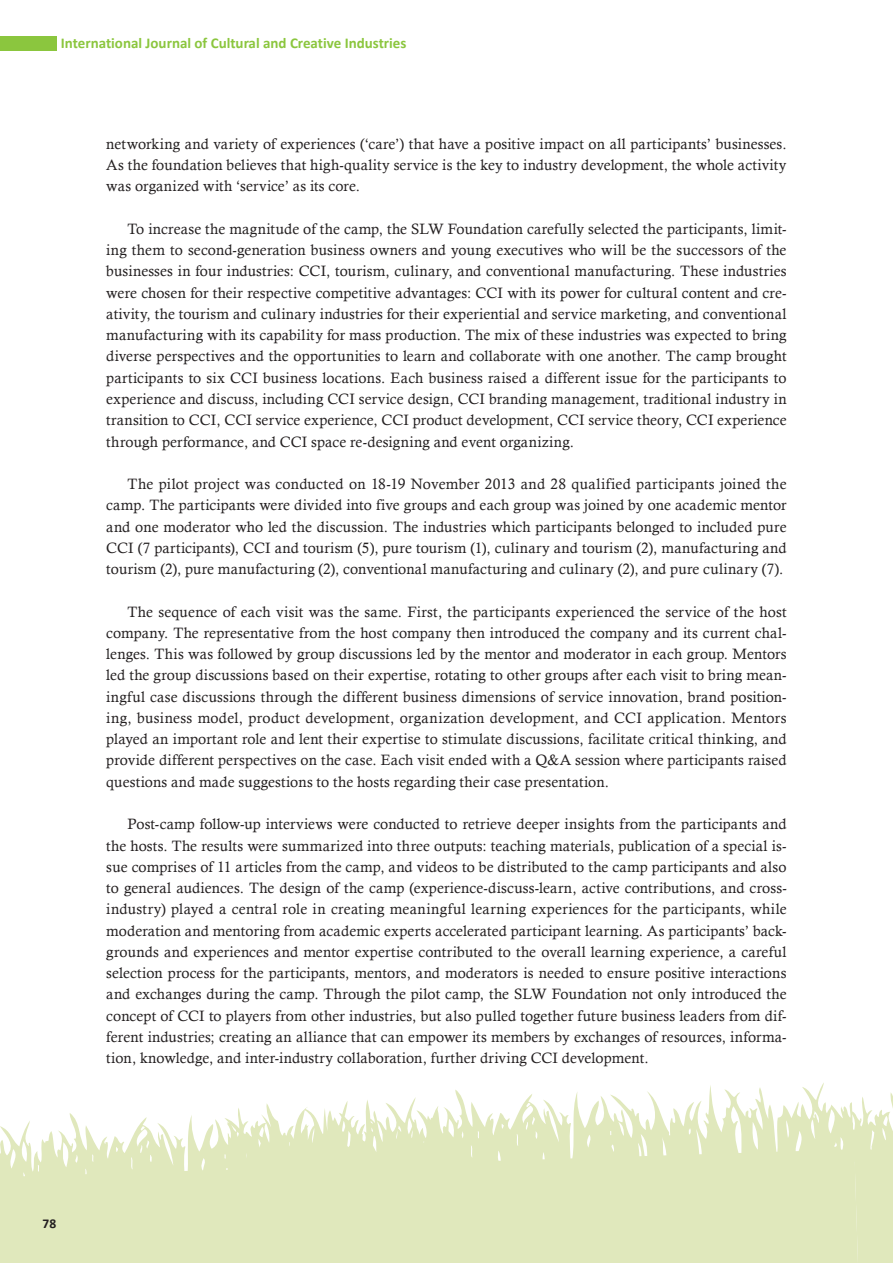
<style>
.page{position:relative;width:893px;height:1263px;background:#fff}
.page>*{position:absolute;margin:0;border:0;box-sizing:border-box;transform-origin:0 0}
.review_text{font:15px/21.3px "Calisto";letter-spacing:.01em;color:#231f20;text-align:justify}
.t1{font:700 15px "Calibri";color:#8bc63e}
.t2{font:700 13.5px "Calibri";color:#231f20}
</style>
<div class="page">
<svg style="left:0;top:1083px;width:851px;height:180px;fill:#e0e8bc"></svg>
<svg style="left:851px;top:1092px;width:42px;height:171px;background:#e4ebc6"></svg>
<div style="left:0;top:36px;width:57px;height:15px;background:#8bc63e"></div>
<p class="t1" style="left:61px;top:34px;width:347px">International Journal of Cultural and Creative Industries</p>
<p class="review_text" style="left:106px;top:133px;width:682px">networking and variety of experiences (‘care’) that have a positive impact on all participants’ businesses.<br>As the foundation believes that high-quality service is the key to industry development, the whole activity was organized with ‘service’ as its core.</p>
<p class="review_text" style="left:106px;top:218px;width:682px;text-indent:21px">To increase the magnitude of the camp, the SLW Foundation carefully selected the participants, limit&shy;ing them to second-generation business owners and young executives who will be the successors of the businesses in four industries: CCI, tourism, culinary, and conventional manufacturing. These industries were chosen for their respective competitive advantages: CCI with its power for cultural content and cre&shy;ativity, the tourism and culinary industries for their experiential and service marketing, and conventional manufacturing with its capability for mass production. The mix of these industries was expected to bring diverse perspectives and the opportunities to learn and collaborate with one another. The camp brought participants to six CCI business locations. Each business raised a different issue for the participants to experience and discuss, including CCI service design, CCI branding management, traditional industry in transition to CCI, CCI service experience, CCI product development, CCI service theory, CCI experience through performance, and CCI space re-designing and event organizing.</p>
<p class="review_text" style="left:106px;top:473px;width:682px;text-indent:21px">The pilot project was conducted on 18-19 November 2013 and 28 qualified participants joined the camp. The participants were divided into five groups and each group was joined by one academic mentor and one moderator who led the discussion. The industries which participants belonged to included pure CCI (7 participants), CCI and tourism (5), pure tourism (1), culinary and tourism (2), manufacturing and tourism (2), pure manufacturing (2), conventional manufacturing and culinary (2), and pure culinary (7).</p>
<p class="review_text" style="left:106px;top:601px;width:682px;text-indent:21px">The sequence of each visit was the same. First, the participants experienced the service of the host company. The representative from the host company then introduced the company and its current chal&shy;lenges. This was followed by group discussions led by the mentor and moderator in each group. Mentors led the group discussions based on their expertise, rotating to other groups after each visit to bring mean&shy;ingful case discussions through the different business dimensions of service innovation, brand position&shy;ing, business model, product development, organization development, and CCI application. Mentors played an important role and lent their expertise to stimulate discussions, facilitate critical thinking, and provide different perspectives on the case. Each visit ended with a Q&amp;A session where participants raised questions and made suggestions to the hosts regarding their case presentation.</p>
<p class="review_text" style="left:106px;top:813px;width:682px;text-indent:21px">Post-camp follow-up interviews were conducted to retrieve deeper insights from the participants and the hosts. The results were summarized into three outputs: teaching materials, publication of a special is&shy;sue comprises of 11 articles from the camp, and videos to be distributed to the camp participants and also to general audiences. The design of the camp (experience-discuss-learn, active contributions, and cross&shy;industry) played a central role in creating meaningful learning experiences for the participants, while moderation and mentoring from academic experts accelerated participant learning. As participants’ back&shy;grounds and experiences and mentor expertise contributed to the overall learning experience, a careful selection process for the participants, mentors, and moderators is needed to ensure positive interactions and exchanges during the camp. Through the pilot camp, the SLW Foundation not only introduced the concept of CCI to players from other industries, but also pulled together future business leaders from dif&shy;ferent industries; creating an alliance that can empower its members by exchanges of resources, informa&shy;tion, knowledge, and inter-industry collaboration, further driving CCI development.</p>
<p class="t2" style="left:43px;top:1214px;width:15px">78</p>
</div>
